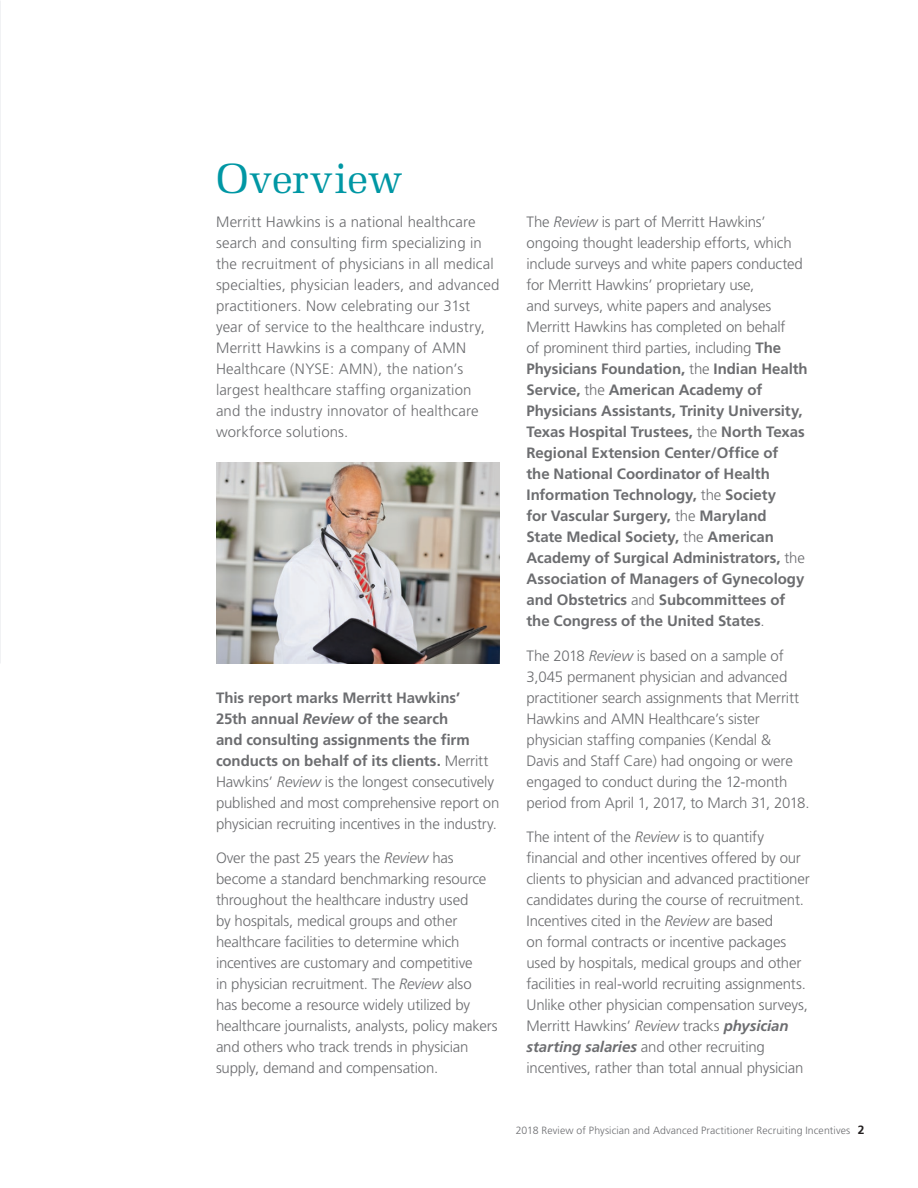
<style>
.page{position:relative;width:918px;height:1188px;background:#fff}
.page>*{position:absolute;margin:0;border:0;box-sizing:border-box;transform-origin:0 0}
.Body{font:42px "Melior";letter-spacing:-.005em;color:#0097a4}
.Body-2{font:300 15px/21px "Frutiger";letter-spacing:-.01em;color:#6c6d70}
.Body-3{font:700 15px/21px "Frutiger";letter-spacing:-.005em;color:#6c6d70}
.Body-4{font:300 15px/21px "Frutiger";letter-spacing:.01em;color:#6c6d70}
.t1{font:300 10.5px "Frutiger";letter-spacing:.01em;color:#6c6d70}
.s1{font-weight:700}
.s2{font-weight:700;font-style:italic}
.s3{font-style:italic}
.s4{font-weight:300}
.s5{font-weight:300;font-style:italic}
.s6{font-weight:700;font-size:12px;color:#231f20}
</style>
<div class="page">
<img style="left:0;top:0;width:1px;height:663px">
<img style="left:216px;top:462px;width:284px;height:201px">
<p class="Body" style="left:216px;top:154px;width:188px">Overview</p>
<p class="Body-4" style="left:216px;top:212px;width:285px">Merritt Hawkins is a national healthcare search and consulting firm specializing in the recruitment of physicians in all medical specialties, physician leaders, and advanced practitioners. Now celebrating our 31st year of service to the healthcare industry, Merritt Hawkins is a company of AMN Healthcare (NYSE: AMN), the nation’s largest healthcare staffing organization and the industry innovator of healthcare workforce solutions.</p>
<p class="Body-2" style="left:216px;top:687px;width:285px"><span class="s1">This report marks Merritt Hawkins’<br>25th annual</span> <span class="s2">Review</span> <span class="s1">of the search<br>and consulting assignments the firm conducts on behalf of its clients.</span> Merritt Hawkins’ <span class="s3">Review</span> is the longest consecutively published and most comprehensive report on physician recruiting incentives in the industry.</p>
<p class="Body-2" style="left:216px;top:848px;width:283px">Over the past 25 years the <span class="s3">Review</span> has become a standard benchmarking resource throughout the healthcare industry used<br>by hospitals, medical groups and other healthcare facilities to determine which incentives are customary and competitive<br>in physician recruitment. The <span class="s3">Review</span> also<br>has become a resource widely utilized by healthcare journalists, analysts, policy makers and others who track trends in physician supply, demand and compensation.</p>
<p class="Body-3" style="left:526px;top:211px;width:283px"><span class="s4">The</span> <span class="s5">Review</span> <span class="s4">is part of Merritt Hawkins’ ongoing thought leadership efforts, which include surveys and white papers conducted for Merritt Hawkins’ proprietary use,<br>and surveys, white papers and analyses Merritt Hawkins has completed on behalf<br>of prominent third parties, including</span> The Physicians Foundation, <span class="s4">the</span> Indian Health Service, <span class="s4">the</span> American Academy of Physicians Assistants, Trinity University, Texas Hospital Trustees, <span class="s4">the</span> North Texas Regional Extension Center/Office of<br>the National Coordinator of Health Information Technology, <span class="s4">the</span> Society<br>for Vascular Surgery, <span class="s4">the</span> Maryland<br>State Medical Society, <span class="s4">the</span> American Academy of Surgical Administrators, <span class="s4">the </span>Association of Managers of Gynecology and Obstetrics <span class="s4">and</span> Subcommittees of the Congress of the United States<span class="s4">.</span></p>
<p class="Body-2" style="left:527px;top:645px;width:285px">The 2018 <span class="s3">Review</span> is based on a sample of 3,045 permanent physician and advanced practitioner search assignments that Merritt Hawkins and AMN Healthcare’s sister physician staffing companies (Kendal &amp;<br>Davis and Staff Care) had ongoing or were engaged to conduct during the 12-month period from April 1, 2017, to March 31, 2018.</p>
<p class="Body-2" style="left:527px;top:827px;width:285px">The intent of the <span class="s3">Review</span> is to quantify financial and other incentives offered by our clients to physician and advanced practitioner candidates during the course of recruitment.<br>Incentives cited in the <span class="s3">Review</span> are based<br>on formal contracts or incentive packages used by hospitals, medical groups and other facilities in real-world recruiting assignments.<br>Unlike other physician compensation surveys, Merritt Hawkins’ <span class="s3">Review</span> tracks <span class="s2">physician starting salaries</span> and other recruiting incentives, rather than total annual physician</p>
<p class="t1" style="left:516px;top:1124px;width:350px">2018 Review of Physician and Advanced Practitioner Recruiting Incentives <span class="s6">2</span></p>
</div>
